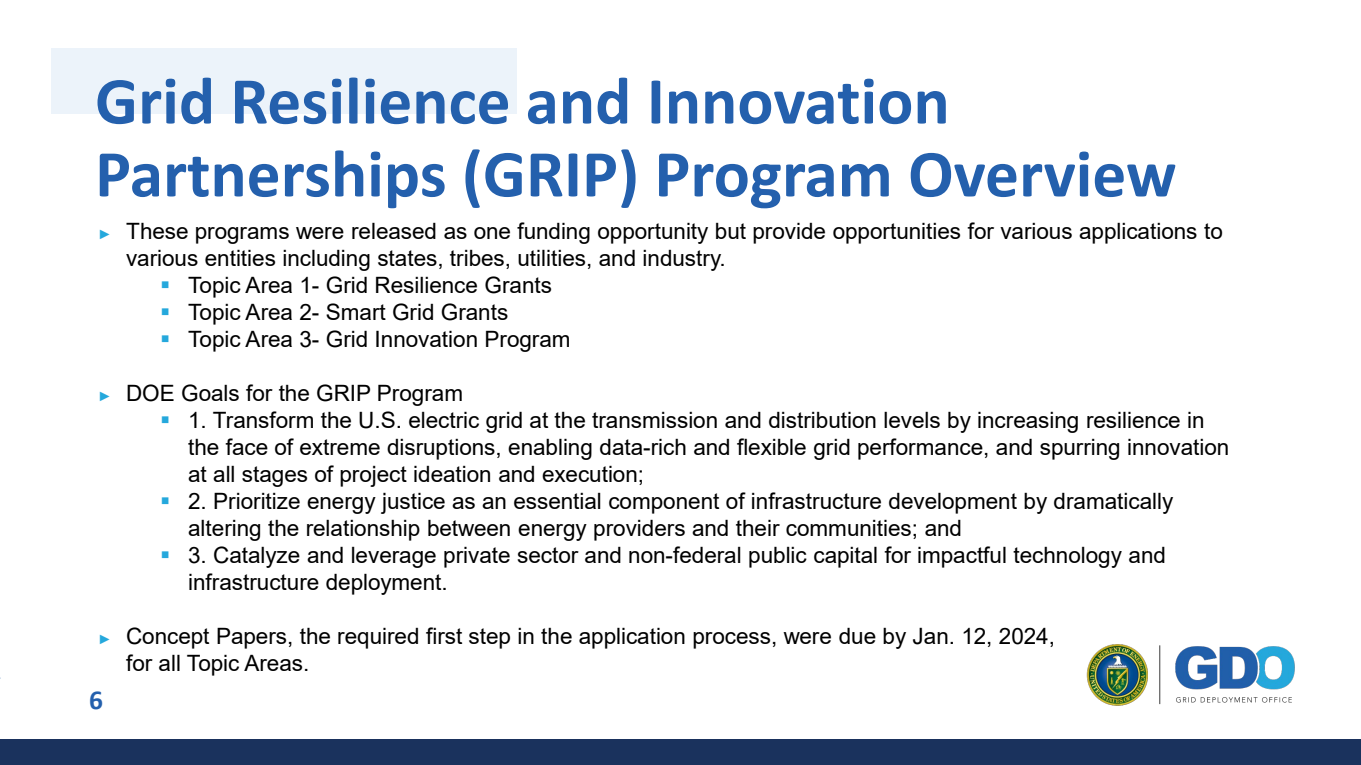
<style>
.page{position:relative;width:1361px;height:765px;background:#fff}
.page>*{position:absolute;margin:0;border:0;box-sizing:border-box;transform-origin:0 0}
.t1{font:700 67.5px/72.9px "Calibri";color:#2460ad}
.t2{font:700 27.5px "Calibri";color:#2460ad}
.t3{font:22.5px/27px "Arial";letter-spacing:-.005em;color:#000}
.s1{font-size:13.5px;color:#25a8dc}
.s2{color:#25a8dc}
</style>
<div class="page">
<div style="left:51px;top:48px;width:466px;height:66px;background:#ecf3fa"></div>
<img style="left:1086px;top:644px;width:209px;height:62px">
<div style="left:0;top:739px;width:1360px;height:26px;background:#1a325d"></div>
<h2 class="t1" style="left:95px;top:64px;width:1082px">Grid Resilience and Innovation<br>Partnerships (GRIP) Program Overview</h2>
<p class="t3" style="left:126px;top:217px;width:1098px;text-indent:-28px"><span class="s1">►</span> These programs were released as one funding opportunity but provide opportunities for various applications to various entities including states, tribes, utilities, and industry.</p>
<p class="t3" style="left:160px;top:271px;width:393px"><span class="s2">▪</span> Topic Area 1- Grid Resilience Grants</p>
<p class="t3" style="left:160px;top:298px;width:349px"><span class="s2">▪</span> Topic Area 2- Smart Grid Grants</p>
<p class="t3" style="left:160px;top:325px;width:412px"><span class="s2">▪</span> Topic Area 3- Grid Innovation Program</p>
<p class="t3" style="left:98px;top:379px;width:366px"><span class="s1">►</span> DOE Goals for the GRIP Program</p>
<p class="t3" style="left:188px;top:406px;width:1042px;text-indent:-28px"><span class="s2">▪</span> 1. Transform the U.S. electric grid at the transmission and distribution levels by increasing resilience in the face of extreme disruptions, enabling data-rich and flexible grid performance, and spurring innovation at all stages of project ideation and execution;</p>
<p class="t3" style="left:188px;top:487px;width:986px;text-indent:-28px"><span class="s2">▪</span> 2. Prioritize energy justice as an essential component of infrastructure development by dramatically altering the relationship between energy providers and their communities; and</p>
<p class="t3" style="left:188px;top:541px;width:979px;text-indent:-28px"><span class="s2">▪</span> 3. Catalyze and leverage private sector and non-federal public capital for impactful technology and infrastructure deployment.</p>
<p class="t3" style="left:126px;top:622px;width:930px;text-indent:-28px"><span class="s1">►</span> Concept Papers, the required first step in the application process, were due by Jan. 12, 2024, for all Topic Areas.</p>
<p class="t2" style="left:89px;top:680px;width:15px">6</p>
</div>
